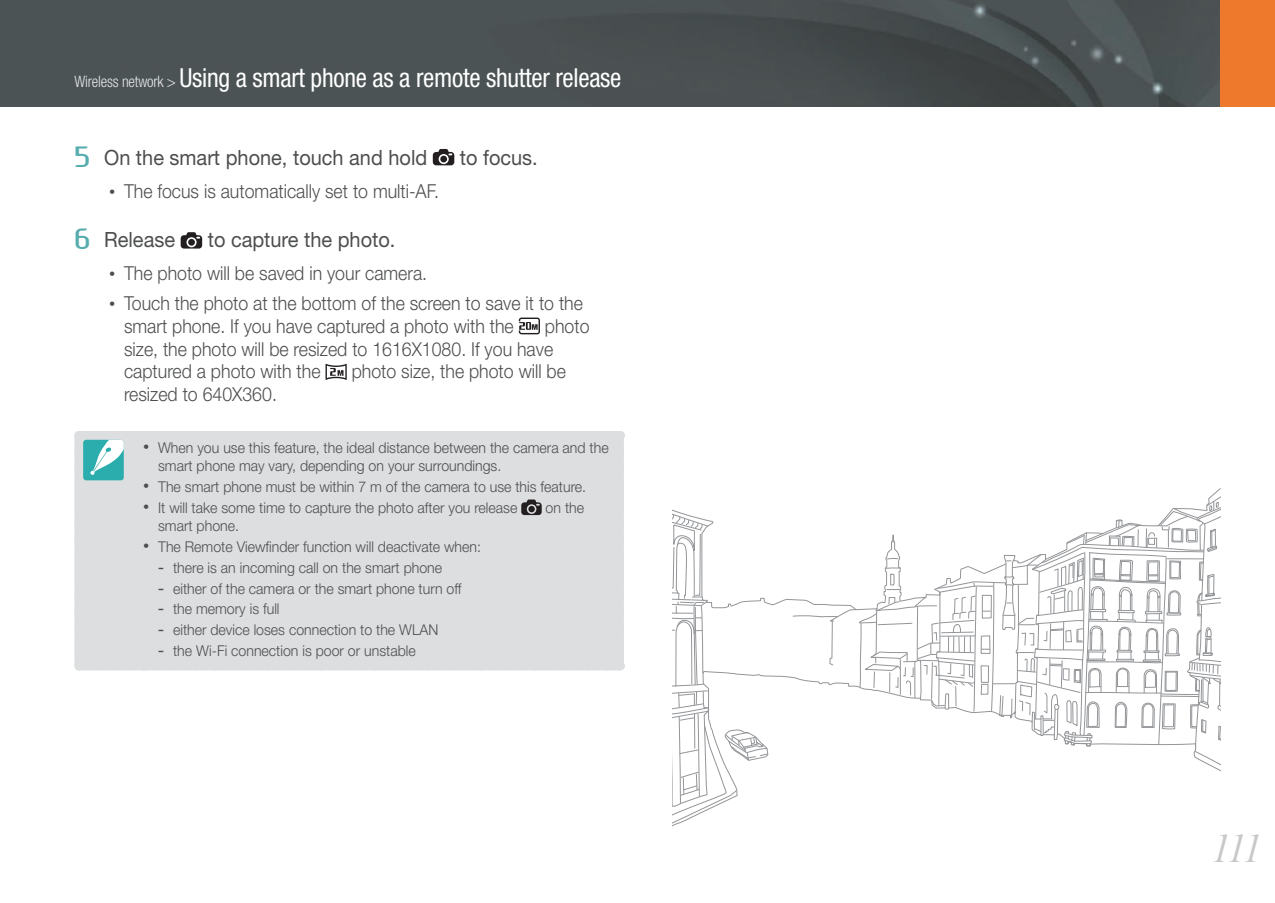
<style>
.page{position:relative;width:1275px;height:903px;background:#fff}
.page>*{position:absolute;margin:0;border:0;box-sizing:border-box;transform-origin:0 0}
.t1{font:italic 40.25px "Times New Roman";color:#c6c8ca;scale:.95 1}
.t2{font:condensed 26.25px "Helvetica Neue";letter-spacing:-.01em;color:#fff;scale:.96 1}
.t3{font:21px "Helvetica Neue";color:#4d4e4f;scale:.95 1}
.t4{font:300 19.25px/22.8px "Helvetica Neue";color:#4d4e4f;scale:.92 1}
.t5{font:300 14.88px/18.4px "Helvetica Neue";color:#4d4e4f;scale:.95 1}
.s1{font-weight:300;font-size:15.75px;color:#e6e7e9}
.s2{font-family:"Ageonebold";font-size:26.25px;color:#57adae}
.s3{font-family:"Arial";font-weight:400;font-size:17.5px}
</style>
<div class="page">
<img style="left:0;top:0;width:1220px;height:107px">
<div style="left:1220px;top:0;width:55px;height:107px;background:#ee792d"></div>
<svg style="left:433px;top:149px;width:21px;height:16px"></svg>
<svg style="left:181px;top:232px;width:21px;height:17px"></svg>
<svg style="left:519px;top:318px;width:21px;height:16px"></svg>
<svg style="left:325px;top:364px;width:22px;height:16px"></svg>
<div style="left:83px;top:440px;width:532px;height:222px;background:#dddedf"></div>
<div style="left:79px;top:431px;width:64px;height:9px;background:#dddedf"></div>
<div style="left:74px;top:435px;width:9px;height:231px;background:#dddedf"></div>
<div style="left:143px;top:431px;width:476px;height:9px;background:#dddedf"></div>
<div style="left:615px;top:435px;width:9px;height:231px;background:#dddedf"></div>
<div style="left:79px;top:662px;width:64px;height:8px;background:#dddedf"></div>
<div style="left:143px;top:662px;width:476px;height:8px;background:#dddedf"></div>
<svg style="left:74px;top:431px;width:5px;height:216px"></svg>
<div style="left:83px;top:440px;width:41px;height:40px;background:#2badae;border-radius:3px"></div>
<svg style="left:90px;top:439px;width:45px;height:36px"></svg>
<div style="left:161px;top:431px;width:463px;height:217px;background:#dddedf"></div>
<svg style="left:672px;top:513px;width:96px;height:311px"></svg>
<svg style="left:792px;top:495px;width:428px;height:276px"></svg>
<h2 class="t2" style="left:74px;top:68px;width:571px"><span class="s1">Wireless network &gt;</span> Using a smart phone as a remote shutter release</h2>
<h3 class="t3" style="left:74px;top:150px;width:373px"><span class="s2">5</span> On the smart phone, touch and hold</h3>
<h3 class="t3" style="left:460px;top:150px;width:84px">to focus.</h3>
<p class="t4" style="left:109px;top:182px;width:360px"><span class="s3">•</span> The focus is automatically set to multi-AF.</p>
<h3 class="t3" style="left:74px;top:232px;width:107px"><span class="s2">6</span> Release</h3>
<h3 class="t3" style="left:208px;top:232px;width:199px">to capture the photo.</h3>
<p class="t4" style="left:109px;top:264px;width:347px"><span class="s3">•</span> The photo will be saved in your camera.</p>
<p class="t4" style="left:124px;top:294px;width:500px;text-indent:-15px"><span class="s3">•</span> Touch the photo at the bottom of the screen to save it to the smart phone. If you have captured a photo with the</p>
<p class="t4" style="left:124px;top:317px;width:507px;text-indent:421px">photo size, the photo will be resized to 1616X1080. If you have captured a photo with the</p>
<p class="t4" style="left:352px;top:362px;width:234px">photo size, the photo will be</p>
<p class="t4" style="left:124px;top:385px;width:168px">resized to 640X360.</p>
<p class="t5" style="left:158px;top:439px;width:476px;text-indent:-15px"><span class="s3">•</span> When you use this feature, the ideal distance between the camera and the smart phone may vary, depending on your surroundings.</p>
<p class="t5" style="left:143px;top:479px;width:468px"><span class="s3">•</span> The smart phone must be within 7 m of the camera to use this feature.</p>
<p class="t5" style="left:143px;top:499px;width:395px"><span class="s3">•</span> It will take some time to capture the photo after you release</p>
<p class="t5" style="left:546px;top:499px;width:42px">on the</p>
<p class="t5" style="left:158px;top:518px;width:87px">smart phone.</p>
<p class="t5" style="left:143px;top:539px;width:357px"><span class="s3">•</span> The Remote Viewfinder function will deactivate when:</p>
<p class="t5" style="left:158px;top:560px;width:300px"><span class="s3">-</span> there is an incoming call on the smart phone</p>
<p class="t5" style="left:158px;top:580px;width:321px"><span class="s3">-</span> either of the camera or the smart phone turn off</p>
<p class="t5" style="left:158px;top:601px;width:129px"><span class="s3">-</span> the memory is full</p>
<p class="t5" style="left:158px;top:622px;width:297px"><span class="s3">-</span> either device loses connection to the WLAN</p>
<p class="t5" style="left:158px;top:643px;width:273px"><span class="s3">-</span> the Wi-Fi connection is poor or unstable</p>
<h1 class="t1" style="left:1212px;top:826px;width:54px">111</h1>
</div>
